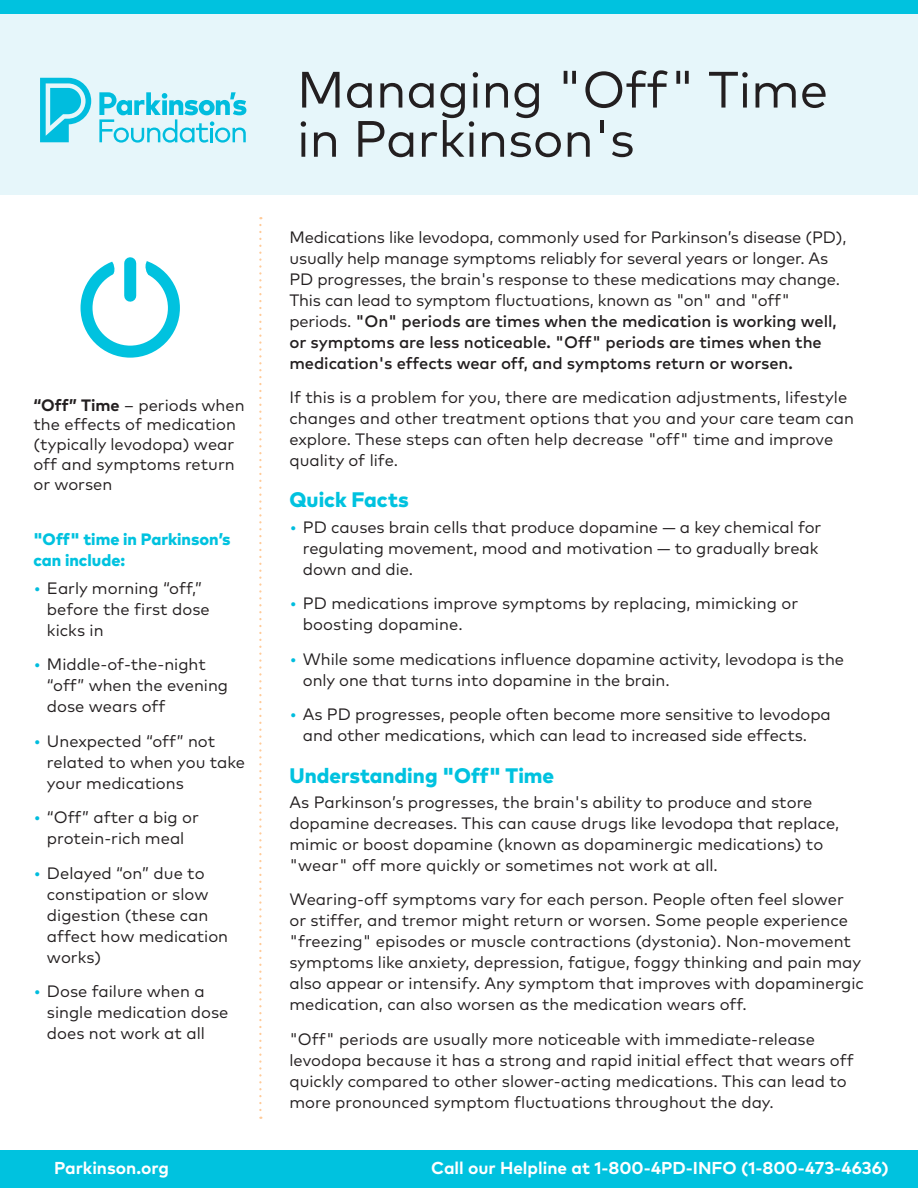
<style>
.page{position:relative;width:918px;height:1188px;background:#fff}
.page>*{position:absolute;margin:0;border:0;box-sizing:border-box;transform-origin:0 0}
.t1{font:51px/49.2px "Mark OT";letter-spacing:-.005em;color:#231f20}
.Headings{font:800 21px "Mark OT";color:#00c2df}
.t2{font:700 17.25px "Mark OT";color:#fff}
.Body_Text{font:16.5px/21px "Mark OT";color:#231f20}
.t3{font:800 16.5px/21px "Mark OT";color:#00c2df}
.s1{font-weight:700}
.s2{font-size:18px;color:#00bdde}
.s3{font-weight:500}
</style>
<div class="page">
<div style="left:0;top:0;width:918px;height:194px;background:#e6f6fa"></div>
<div style="left:0;top:0;width:918px;height:14px;background:#00c2df"></div>
<div style="left:0;top:1150px;width:918px;height:38px;background:#00c2df"></div>
<svg style="left:259px;top:225px;width:3px;height:894px"></svg>
<svg style="left:40px;top:78px;width:51px;height:64px"></svg>
<svg style="left:99px;top:92px;width:147px;height:51px"></svg>
<div style="left:81px;top:258px;width:99px;height:100px;border:12px solid #00c2df;border-radius:50%"></div>
<svg style="left:109px;top:257px;width:42px;height:31px"></svg>
<div style="left:124px;top:263px;width:12px;height:33px;background:#00c2df"></div>
<p class="Body_Text" style="left:33px;top:395px;width:213px;line-height:19.8px"><span class="s1">“Off” Time</span> – periods when the effects of medication (typically levodopa) wear off and symptoms return or worsen</p>
<p class="t3" style="left:33px;top:528px;width:199px">"Off" time in Parkinson’s can include:</p>
<p class="Body_Text" style="left:47px;top:577px;width:164px;text-indent:-14px"><span class="s2">•</span> Early morning “off,” before the first dose kicks in</p>
<p class="Body_Text" style="left:47px;top:654px;width:183px;text-indent:-14px"><span class="s2">•</span> Middle-of-the-night “off” when the evening dose wears off</p>
<p class="Body_Text" style="left:47px;top:730px;width:200px;text-indent:-14px"><span class="s2">•</span> Unexpected “off” not related to when you take your medications</p>
<p class="Body_Text" style="left:33px;top:807px;width:167px;text-align:center"><span class="s2">•</span> “Off” after a big or protein-rich meal</p>
<p class="Body_Text" style="left:47px;top:862px;width:183px;text-indent:-14px"><span class="s2">•</span> Delayed “on” due to constipation or slow digestion (these can affect how medication works)</p>
<p class="Body_Text" style="left:47px;top:981px;width:183px;text-indent:-14px"><span class="s2">•</span> Dose failure when a single medication dose does not work at all</p>
<p class="t1" style="left:297px;top:64px;width:533px">Managing "Off" Time in Parkinson's</p>
<p class="Body_Text" style="left:289px;top:226px;width:559px">Medications like levodopa, commonly used for Parkinson’s disease (PD), usually help manage symptoms reliably for several years or longer. As PD progresses, the brain's response to these medications may change.<br>This can lead to symptom fluctuations, known as "on" and "off" periods. <span class="s3">"On" periods are times when the medication is working well, or symptoms are less noticeable. "Off" periods are times when the medication's effects wear off, and symptoms return or worsen.</span></p>
<p class="Body_Text" style="left:289px;top:387px;width:566px">If this is a problem for you, there are medication adjustments, lifestyle changes and other treatment options that you and your care team can explore. These steps can often help decrease "off" time and improve quality of life.</p>
<p class="Headings" style="left:289px;top:486px;width:121px">Quick Facts</p>
<p class="Body_Text" style="left:303px;top:516px;width:520px;text-indent:-14px"><span class="s2">•</span> PD causes brain cells that produce dopamine — a key chemical for regulating movement, mood and motivation — to gradually break down and die.</p>
<p class="Body_Text" style="left:303px;top:593px;width:497px;text-indent:-14px"><span class="s2">•</span> PD medications improve symptoms by replacing, mimicking or boosting dopamine.</p>
<p class="Body_Text" style="left:303px;top:648px;width:543px;text-indent:-14px"><span class="s2">•</span> While some medications influence dopamine activity, levodopa is the only one that turns into dopamine in the brain.</p>
<p class="Body_Text" style="left:303px;top:704px;width:529px;text-indent:-14px"><span class="s2">•</span> As PD progresses, people often become more sensitive to levodopa and other medications, which can lead to increased side effects.</p>
<p class="Headings" style="left:289px;top:761px;width:266px">Understanding "Off" Time</p>
<p class="Body_Text" style="left:289px;top:791px;width:551px">As Parkinson’s progresses, the brain's ability to produce and store dopamine decreases. This can cause drugs like levodopa that replace, mimic or boost dopamine (known as dopaminergic medications) to "wear" off more quickly or sometimes not work at all.</p>
<p class="Body_Text" style="left:289px;top:889px;width:576px">Wearing-off symptoms vary for each person. People often feel slower or stiffer, and tremor might return or worsen. Some people experience "freezing" episodes or muscle contractions (dystonia). Non-movement symptoms like anxiety, depression, fatigue, foggy thinking and pain may also appear or intensify. Any symptom that improves with dopaminergic medication, can also worsen as the medication wears off.</p>
<p class="Body_Text" style="left:289px;top:1028px;width:566px">"Off" periods are usually more noticeable with immediate-release levodopa because it has a strong and rapid initial effect that wears off quickly compared to other slower-acting medications. This can lead to more pronounced symptom fluctuations throughout the day.</p>
<p class="t2" style="left:54px;top:1157px;width:116px">Parkinson.org</p>
<p class="t2" style="left:431px;top:1157px;width:459px">Call our Helpline at 1-800-4PD-INFO (1-800-473-4636)</p>
</div>
